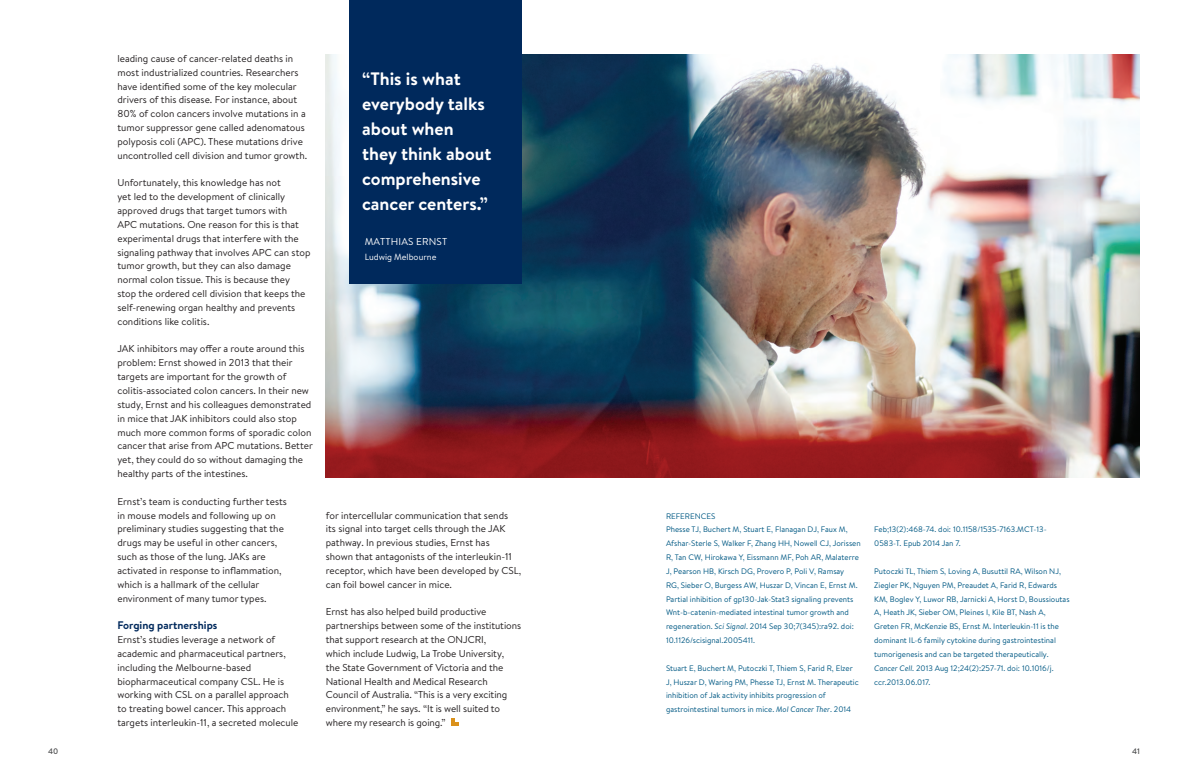
<style>
.page{position:relative;width:1188px;height:774px;background:#fff}
.page>*{position:absolute;margin:0;border:0;box-sizing:border-box;transform-origin:0 0}
.t1{font:700 18px/25px "Brandon Text";color:#fff}
.t2{font:700 11px "Brandon Text";color:#00295c}
.t3{font:10px/13.8px "Brandon Text";color:#231f20}
.t4{font:10px "Brandon Text";letter-spacing:.02em;color:#fff}
.t5{font:9px "Brandon Text";color:#fff}
.t6{font:8px/13.8px "Brandon Text";color:#005984}
.t7{font:500 8px "Brandon Text";color:#4b4c4d}
.s1{font-style:italic}
</style>
<div class="page">
<img style="left:326px;top:54px;width:814px;height:423px">
<div style="left:350px;top:0;width:172px;height:283px;background:#00295c"></div>
<svg style="left:451px;top:719px;width:8px;height:7px"></svg>
<p class="t3" style="left:117px;top:51px;width:191px">leading cause of cancer-related deaths in most industrialized countries. Researchers have identified some of the key molecular drivers of this disease. For instance, about 80% of colon cancers involve mutations in a tumor suppressor gene called adenomatous polyposis coli (APC). These mutations drive uncontrolled cell division and tumor growth.</p>
<p class="t3" style="left:117px;top:176px;width:195px">Unfortunately, this knowledge has not<br>yet led to the development of clinically approved drugs that target tumors with<br>APC mutations. One reason for this is that experimental drugs that interfere with the signaling pathway that involves APC can stop tumor growth, but they can also damage normal colon tissue. This is because they stop the ordered cell division that keeps the self-renewing organ healthy and prevents conditions like colitis.</p>
<p class="t3" style="left:117px;top:342px;width:197px">JAK inhibitors may offer a route around this problem: Ernst showed in 2013 that their targets are important for the growth of colitis-associated colon cancers. In their new study, Ernst and his colleagues demonstrated in mice that JAK inhibitors could also stop much more common forms of sporadic colon cancer that arise from APC mutations. Better yet, they could do so without damaging the healthy parts of the intestines.</p>
<p class="t3" style="left:117px;top:494px;width:171px">Ernst’s team is conducting further tests in mouse models and following up on preliminary studies suggesting that the drugs may be useful in other cancers, such as those of the lung. JAKs are activated in response to inflammation, which is a hallmark of the cellular environment of many tumor types.</p>
<p class="t2" style="left:117px;top:618px;width:102px">Forging partnerships</p>
<p class="t3" style="left:117px;top:632px;width:183px">Ernst’s studies leverage a network of academic and pharmaceutical partners, including the Melbourne-based biopharmaceutical company CSL. He is working with CSL on a parallel approach to treating bowel cancer. This approach targets interleukin-11, a secreted molecule</p>
<p class="t1" style="left:362px;top:65px;width:131px">“This is what everybody talks about when they think about comprehensive cancer centers.”</p>
<p class="t4" style="left:365px;top:234px;width:84px">MATTHIAS ERNST</p>
<p class="t5" style="left:365px;top:250px;width:73px">Ludwig Melbourne</p>
<p class="t3" style="left:326px;top:508px;width:197px">for intercellular communication that sends<br>its signal into target cells through the JAK pathway. In previous studies, Ernst has<br>shown that antagonists of the interleukin-11 receptor, which have been developed by CSL, can foil bowel cancer in mice.</p>
<p class="t3" style="left:326px;top:605px;width:197px">Ernst has also helped build productive partnerships between some of the institutions that support research at the ONJCRI,<br>which include Ludwig, La Trobe University,<br>the State Government of Victoria and the National Health and Medical Research Council of Australia. “This is a very exciting environment,” he says. “It is well suited to where my research is going.”</p>
<p class="t6" style="left:666px;top:509px;width:196px">REFERENCES<br>Phesse TJ, Buchert M, Stuart E, Flanagan DJ, Faux M, Afshar-Sterle S, Walker F, Zhang HH, Nowell CJ, Jorissen R, Tan CW, Hirokawa Y, Eissmann MF, Poh AR, Malaterre J, Pearson HB, Kirsch DG, Provero P, Poli V, Ramsay<br>RG, Sieber O, Burgess AW, Huszar D, Vincan E, Ernst M.<br>Partial inhibition of gp130-Jak-Stat3 signaling prevents Wnt-b-catenin-mediated intestinal tumor growth and regeneration. <span class="s1">Sci Signal</span>. 2014 Sep 30;7(345):ra92. doi:<br>10.1126/scisignal.2005411.</p>
<p class="t6" style="left:666px;top:661px;width:194px">Stuart E, Buchert M, Putoczki T, Thiem S, Farid R, Elzer J, Huszar D, Waring PM, Phesse TJ, Ernst M. Therapeutic inhibition of Jak activity inhibits progression of gastrointestinal tumors in mice. <span class="s1">Mol Cancer Ther</span>. 2014</p>
<p class="t6" style="left:874px;top:522px;width:174px">Feb;13(2):468-74. doi: 10.1158/1535-7163.MCT-13-<br>0583-T. Epub 2014 Jan 7.</p>
<p class="t6" style="left:874px;top:564px;width:197px">Putoczki TL, Thiem S, Loving A, Busuttil RA, Wilson NJ, Ziegler PK, Nguyen PM, Preaudet A, Farid R, Edwards KM, Boglev Y, Luwor RB, Jarnicki A, Horst D, Boussioutas A, Heath JK, Sieber OM, Pleines I, Kile BT, Nash A, Greten FR, McKenzie BS, Ernst M. Interleukin-11 is the dominant IL-6 family cytokine during gastrointestinal tumorigenesis and can be targeted therapeutically.<br><span class="s1">Cancer Cell</span>. 2013 Aug 12;24(2):257-71. doi: 10.1016/j. ccr.2013.06.017.</p>
<p class="t7" style="left:48px;top:746px;width:12px">40</p>
<p class="t7" style="left:1132px;top:746px;width:9px">41</p>
</div>
